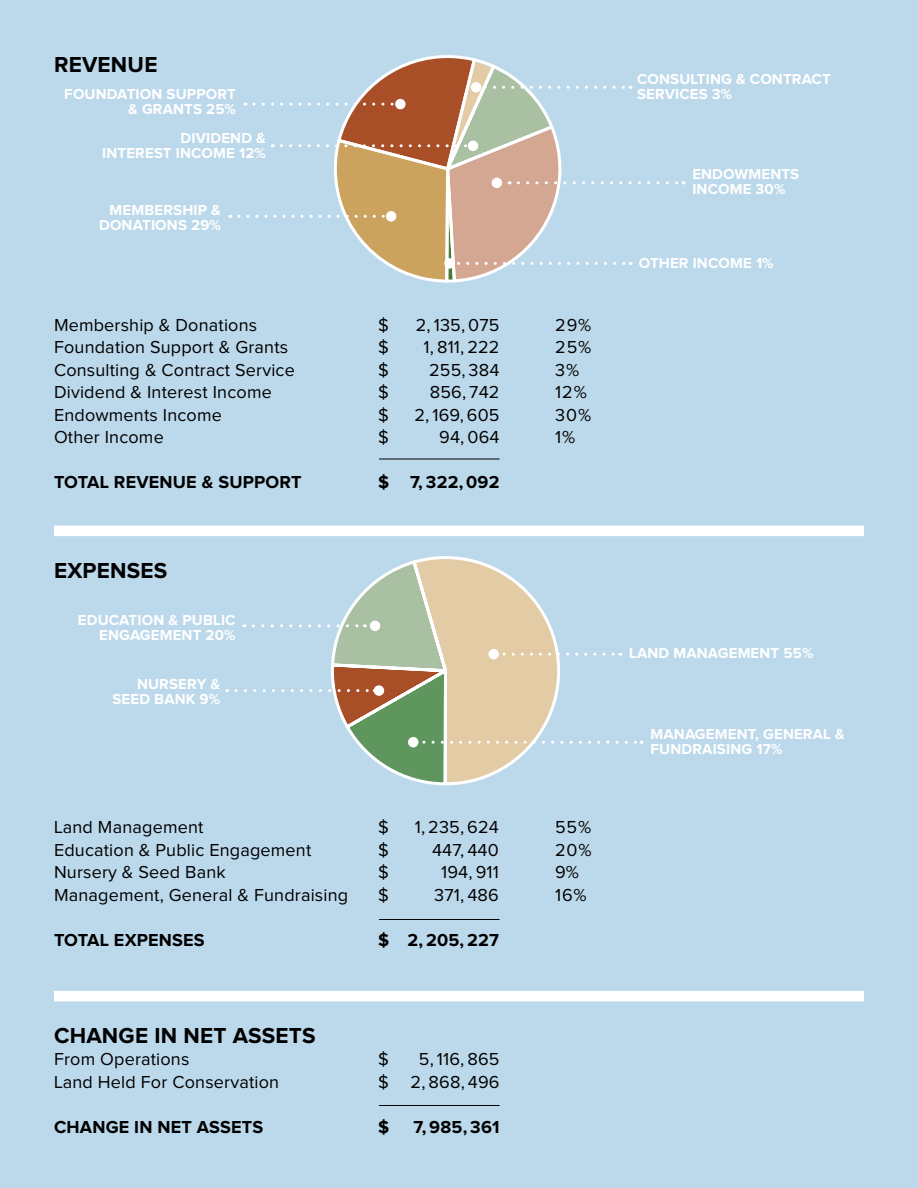
<style>
.page{position:relative;width:918px;height:1188px;background:#bcd9eb}
.page>*{position:absolute;margin:0;border:0;box-sizing:border-box;transform-origin:0 0}
.t1{font:700 22.5px "Proxima Nova";letter-spacing:.01em;color:#000}
.t2{font:18px/22.5px "Proxima Nova";letter-spacing:.01em;color:#000}
.t3{font:700 18px "Proxima Nova";letter-spacing:.01em;color:#000}
.t4{font:700 15px/15px "Proxima Nova";letter-spacing:.01em;color:#fff;text-align:right}
</style>
<div class="page">
<div style="left:54px;top:526px;width:810px;height:10px;background:#fff"></div>
<div style="left:54px;top:991px;width:810px;height:10px;background:#fff"></div>
<svg style="left:239px;top:55px;width:445px;height:228px"></svg>
<div style="left:471px;top:82px;width:10px;height:11px;background:#fff;border-radius:50%"></div>
<div style="left:395px;top:99px;width:11px;height:10px;background:#fff;border-radius:50%"></div>
<div style="left:468px;top:141px;width:10px;height:10px;background:#fff;border-radius:50%"></div>
<div style="left:386px;top:211px;width:10px;height:11px;background:#fff;border-radius:50%"></div>
<div style="left:492px;top:178px;width:10px;height:10px;background:#fff;border-radius:50%"></div>
<div style="left:444px;top:258px;width:11px;height:11px;background:#fff;border-radius:50%"></div>
<svg style="left:236px;top:556px;width:406px;height:230px"></svg>
<div style="left:370px;top:621px;width:10px;height:10px;background:#fff;border-radius:50%"></div>
<hr style="left:379px;top:459px;width:121px;height:1px;background:#000">
<hr style="left:379px;top:919px;width:121px;height:1px;background:#000">
<hr style="left:379px;top:1105px;width:121px;height:1px;background:#000">
<p class="t1" style="left:54px;top:54px;width:105px">REVENUE</p>
<p class="t4" style="left:64px;top:87px;width:173px">FOUNDATION SUPPORT &amp; GRANTS 25%</p>
<p class="t4" style="left:102px;top:131px;width:165px">DIVIDEND &amp;<br>INTEREST INCOME 12%</p>
<p class="t4" style="left:99px;top:203px;width:123px">MEMBERSHIP &amp;<br>DONATIONS 29%</p>
<p class="t2" style="left:54px;top:314px;width:205px">Membership &amp; Donations</p>
<p class="t2" style="left:378px;top:314px;width:12px">$</p>
<p class="t2" style="left:54px;top:337px;width:236px">Foundation Support &amp; Grants</p>
<p class="t2" style="left:378px;top:337px;width:12px">$</p>
<p class="t2" style="left:54px;top:359px;width:242px">Consulting &amp; Contract Service</p>
<p class="t2" style="left:378px;top:359px;width:12px">$</p>
<p class="t2" style="left:54px;top:382px;width:219px">Dividend &amp; Interest Income</p>
<p class="t2" style="left:378px;top:382px;width:12px">$</p>
<p class="t2" style="left:54px;top:404px;width:169px">Endowments Income</p>
<p class="t2" style="left:378px;top:404px;width:12px">$</p>
<p class="t2" style="left:54px;top:427px;width:111px">Other Income</p>
<p class="t2" style="left:378px;top:427px;width:12px">$</p>
<p class="t3" style="left:54px;top:474px;width:249px">TOTAL REVENUE &amp; SUPPORT</p>
<p class="t3" style="left:378px;top:474px;width:13px">$</p>
<p class="t2" style="left:414px;top:314px;width:87px;text-align:right">2, 135, 075<br>1, 811, 222<br>255, 384<br>856, 742<br>2, 169, 605<br>94, 064</p>
<p class="t3" style="left:410px;top:474px;width:91px">7, 322, 092</p>
<p class="t1" style="left:54px;top:560px;width:115px">EXPENSES</p>
<p class="t4" style="left:78px;top:614px;width:159px">EDUCATION &amp; PUBLIC<br>ENGAGEMENT 20%</p>
<p class="t4" style="left:112px;top:677px;width:109px">NURSERY &amp;<br>SEED BANK 9%</p>
<p class="t2" style="left:54px;top:817px;width:151px">Land Management</p>
<p class="t2" style="left:378px;top:817px;width:12px">$</p>
<p class="t2" style="left:54px;top:839px;width:259px">Education &amp; Public Engagement</p>
<p class="t2" style="left:378px;top:839px;width:12px">$</p>
<p class="t2" style="left:54px;top:862px;width:173px">Nursery &amp; Seed Bank</p>
<p class="t2" style="left:378px;top:862px;width:12px">$</p>
<p class="t2" style="left:54px;top:884px;width:296px">Management, General &amp; Fundraising</p>
<p class="t2" style="left:378px;top:884px;width:12px">$</p>
<p class="t3" style="left:54px;top:931px;width:152px">TOTAL EXPENSES</p>
<p class="t3" style="left:378px;top:931px;width:13px">$</p>
<p class="t2" style="left:415px;top:817px;width:86px;text-align:right">1, 235, 624<br>447, 440<br>194, 911<br>371, 486</p>
<p class="t3" style="left:407px;top:931px;width:93px">2, 205, 227</p>
<p class="t1" style="left:54px;top:1025px;width:263px">CHANGE IN NET ASSETS</p>
<p class="t2" style="left:54px;top:1049px;width:137px">From Operations</p>
<p class="t2" style="left:378px;top:1049px;width:12px">$</p>
<p class="t2" style="left:54px;top:1071px;width:227px">Land Held For Conservation</p>
<p class="t2" style="left:378px;top:1071px;width:12px">$</p>
<p class="t3" style="left:54px;top:1119px;width:211px">CHANGE IN NET ASSETS</p>
<p class="t3" style="left:378px;top:1119px;width:13px">$</p>
<p class="t2" style="left:411px;top:1049px;width:90px;text-align:center">5, 116, 865<br>2, 868, 496</p>
<p class="t3" style="left:413px;top:1118px;width:88px">7, 985, 361</p>
<p class="t2" style="left:555px;top:314px;width:38px">29%<br>25%<br>3%<br>12%<br>30%<br>1%</p>
<p class="t4" style="left:637px;top:72px;width:195px;text-align:left">CONSULTING &amp; CONTRACT<br>SERVICES 3%</p>
<p class="t4" style="left:692px;top:168px;width:108px;text-align:left">ENDOWMENTS<br>INCOME 30%</p>
<p class="t4" style="left:639px;top:256px;width:136px">OTHER INCOME 1%</p>
<p class="t2" style="left:555px;top:817px;width:38px">55%<br>20%<br>9%<br>16%</p>
<p class="t4" style="left:629px;top:646px;width:186px">LAND MANAGEMENT 55%</p>
<p class="t4" style="left:651px;top:727px;width:196px;text-align:left">MANAGEMENT, GENERAL &amp;<br>FUNDRAISING 17%</p>
</div>
